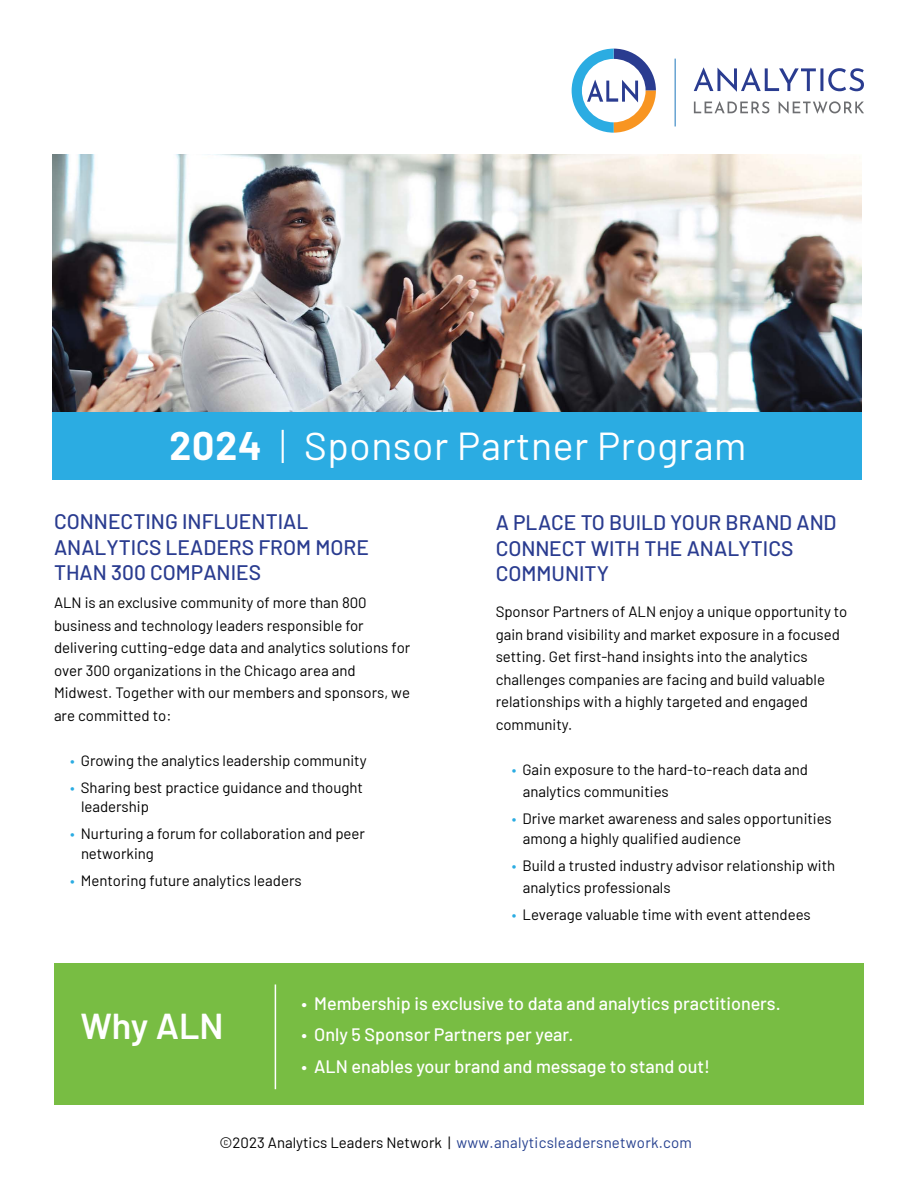
<style>
.page{position:relative;width:918px;height:1188px;background:#fff}
.page>*{position:absolute;margin:0;border:0;box-sizing:border-box;transform-origin:0 0}
.t1{font:39px "Barlow";letter-spacing:.015em;color:#fff}
.t2{font:600 36px "Barlow";color:#fff}
.t3{font:500 21px/25.5px "Barlow";color:#2a3c90}
.t4{font:500 18px "Barlow";color:#fff}
.t5{font:15px/22.5px "Barlow";color:#000}
.t6{font:15px "Barlow";letter-spacing:.015em;color:#25408f}
.s1{font-weight:700}
.s2{font-weight:300}
.s3{color:#2bace2}
.s4{color:#000}
</style>
<div class="page">
<img style="left:52px;top:155px;width:810px;height:257px">
<div style="left:52px;top:412px;width:810px;height:68px;background:#2bace2"></div>
<div style="left:54px;top:963px;width:810px;height:142px;background:#78bd43"></div>
<hr style="left:275px;top:984px;width:1px;height:105px;background:#fff">
<svg style="left:572px;top:49px;width:84px;height:84px"></svg>
<svg style="left:694px;top:67px;width:170px;height:25px"></svg>
<svg style="left:694px;top:101px;width:75px;height:12px"></svg>
<svg style="left:779px;top:101px;width:85px;height:13px"></svg>
<hr style="left:675px;top:59px;width:1px;height:67px;background:#1d76bb">
<h1 class="t1" style="left:170px;top:418px;width:578px"><span class="s1">2024</span> <span class="s2">|</span> Sponsor Partner Program</h1>
<h3 class="t3" style="left:54px;top:507px;width:316px">CONNECTING INFLUENTIAL<br>ANALYTICS LEADERS FROM MORE<br>THAN 300 COMPANIES</h3>
<p class="t5" style="left:54px;top:590px;width:358px">ALN is an exclusive community of more than 800 business and technology leaders responsible for delivering cutting-edge data and analytics solutions for over 300 organizations in the Chicago area and Midwest. Together with our members and sponsors, we are committed to:</p>
<p class="t5" style="left:70px;top:748px;width:298px"><span class="s3">•</span> Growing the analytics leadership community</p>
<p class="t5" style="left:81px;top:776px;width:284px;line-height:19.5px;text-indent:-11px"><span class="s3">•</span> Sharing best practice guidance and thought leadership</p>
<p class="t5" style="left:81px;top:823px;width:286px;line-height:19.5px;text-indent:-11px"><span class="s3">•</span> Nurturing a forum for collaboration and peer networking</p>
<p class="t5" style="left:70px;top:868px;width:233px"><span class="s3">•</span> Mentoring future analytics leaders</p>
<h3 class="t3" style="left:496px;top:508px;width:342px">A PLACE TO BUILD YOUR BRAND AND<br>CONNECT WITH THE ANALYTICS<br>COMMUNITY</h3>
<p class="t5" style="left:496px;top:599px;width:353px">Sponsor Partners of ALN enjoy a unique opportunity to gain brand visibility and market exposure in a focused setting. Get first-hand insights into the analytics challenges companies are facing and build valuable relationships with a highly targeted and engaged community.</p>
<p class="t5" style="left:523px;top:757px;width:287px;text-indent:-11px"><span class="s3">•</span> Gain exposure to the hard-to-reach data and analytics communities</p>
<p class="t5" style="left:523px;top:808px;width:311px;line-height:19.5px;text-indent:-11px"><span class="s3">•</span> Drive market awareness and sales opportunities among a highly qualified audience</p>
<p class="t5" style="left:523px;top:853px;width:314px;text-indent:-11px"><span class="s3">•</span> Build a trusted industry advisor relationship with analytics professionals</p>
<p class="t5" style="left:512px;top:902px;width:300px"><span class="s3">•</span> Leverage valuable time with event attendees</p>
<h2 class="t2" style="left:80px;top:999px;width:145px">Why ALN</h2>
<p class="t4" style="left:302px;top:990px;width:481px">• Membership is exclusive to data and analytics practitioners.</p>
<p class="t4" style="left:302px;top:1022px;width:274px">• Only 5 Sponsor Partners per year.</p>
<p class="t4" style="left:302px;top:1053px;width:410px">• ALN enables your brand and message to stand out!</p>
<p class="t6" style="left:219px;top:1132px;width:474px"><span class="s4">©202</span><span class="s4">3</span> <span class="s4">Analytics Leaders Network |</span> www.analyticsleadersnetwork.com</p>
</div>
